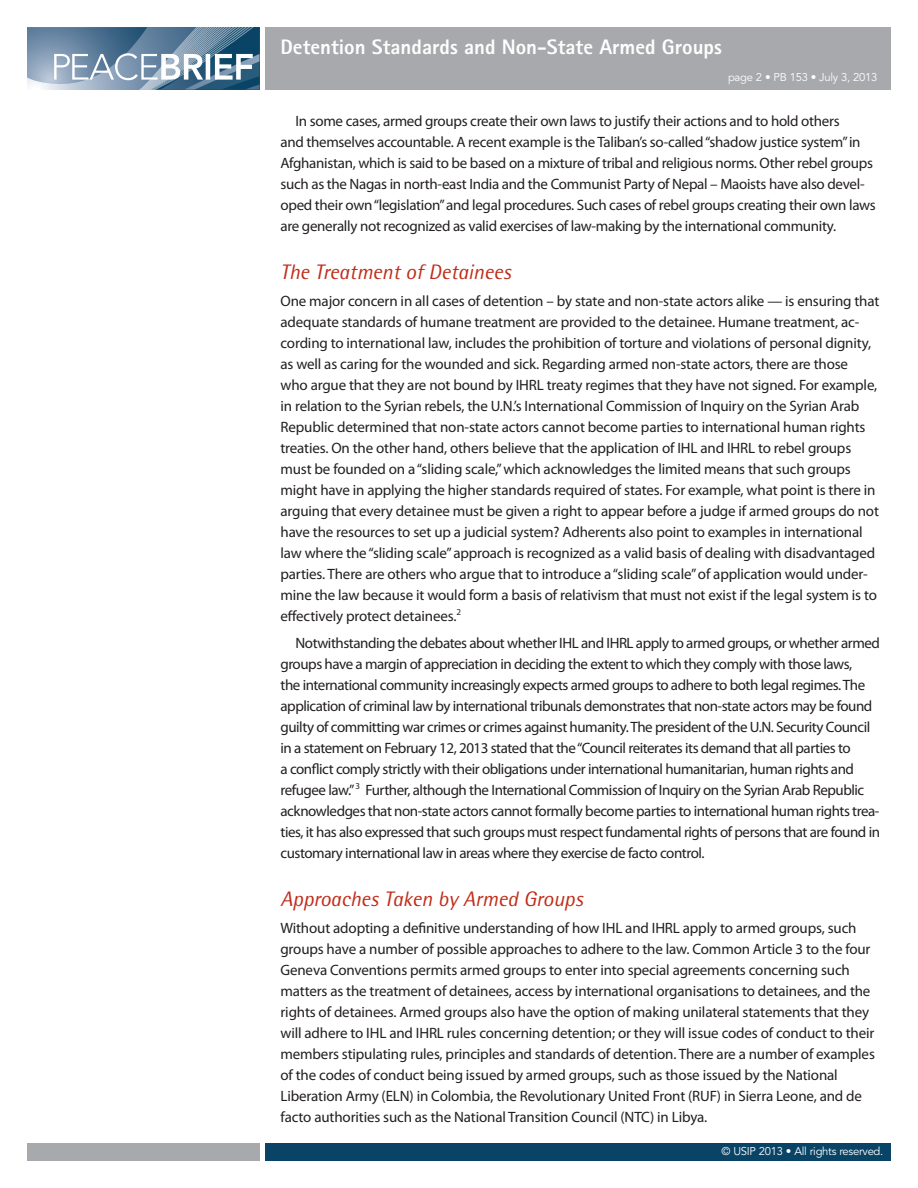
<style>
.page{position:relative;width:918px;height:1188px;background:#fff}
.page>*{position:absolute;margin:0;border:0;box-sizing:border-box;transform-origin:0 0}
.A2_head{font:italic 21px "Rotis Semi Sans";color:#c02d19}
.t1{font:800 21px "Rotis Sans Serif";color:#fff}
.bodytext{font:15px/21px "Myriad Pro";letter-spacing:-.01em;color:#231f20}
.bodytext_indent{font:15px/21px "Myriad Pro";letter-spacing:-.03em;color:#231f20}
.About_the_Report_-_D{font:11.25px "Avenir LT Std";letter-spacing:-.025em;color:#fff}
</style>
<div class="page">
<div style="left:265px;top:1143px;width:626px;height:18px;background:#094466"></div>
<div style="left:27px;top:1143px;width:233px;height:18px;background:#a8a9ad"></div>
<div style="left:265px;top:27px;width:626px;height:63px;background:#a8a9ad"></div>
<svg style="left:27px;top:27px;width:233px;height:63px;background:#7894ac"></svg>
<h1 class="t1" style="left:280px;top:34px;width:443px">Detention Standards and Non-State Armed Groups</h1>
<p class="About_the_Report_-_D" style="left:728px;top:71px;width:151px">page 2 • PB 153 • July 3, 2013</p>
<p class="bodytext_indent" style="left:280px;top:110px;width:597px;text-indent:15px">In some cases, armed groups create their own laws to justify their actions and to hold others<br>and themselves accountable. A recent example is the Taliban’s so-called“shadow justice system”in Afghanistan, which is said to be based on a mixture of tribal and religious norms. Other rebel groups such as the Nagas in north-east India and the Communist Party of Nepal – Maoists have also devel&shy;oped their own“legislation”and legal procedures. Such cases of rebel groups creating their own laws are generally not recognized as valid exercises of law-making by the international community.</p>
<p class="A2_head" style="left:280px;top:259px;width:232px">The Treatment of Detainees</p>
<p class="bodytext" style="left:280px;top:290px;width:600px">One major concern in all cases of detention – by state and non-state actors alike — is ensuring that adequate standards of humane treatment are provided to the detainee. Humane treatment, ac&shy;cording to international law, includes the prohibition of torture and violations of personal dignity, as well as caring for the wounded and sick. Regarding armed non-state actors, there are those<br>who argue that they are not bound by IHRL treaty regimes that they have not signed. For example, in relation to the Syrian rebels, the U.N.’s International Commission of Inquiry on the Syrian Arab Republic determined that non-state actors cannot become parties to international human rights treaties. On the other hand, others believe that the application of IHL and IHRL to rebel groups must be founded on a“sliding scale,”which acknowledges the limited means that such groups might have in applying the higher standards required of states. For example, what point is there in arguing that every detainee must be given a right to appear before a judge if armed groups do not have the resources to set up a judicial system? Adherents also point to examples in international law where the“sliding scale”approach is recognized as a valid basis of dealing with disadvantaged parties. There are others who argue that to introduce a“sliding scale”of application would under&shy;mine the law because it would form a basis of relativism that must not exist if the legal system is to effectively protect detainees.<sup>2</sup></p>
<p class="bodytext_indent" style="left:280px;top:632px;width:601px;text-indent:15px">Notwithstanding the debates about whether IHL and IHRL apply to armed groups, or whether armed groups have a margin of appreciation in deciding the extent to which they comply with those laws,<br>the international community increasingly expects armed groups to adhere to both legal regimes.The application of criminal law by international tribunals demonstrates that non-state actors may be found guilty of committing war crimes or crimes against humanity.The president of the U.N. Security Council in a statement on February 12, 2013 stated that the“Council reiterates its demand that all parties to<br>a conflict comply strictly with their obligations under international humanitarian, human rights and refugee law.”<sup>3</sup> Further, although the International Commission of Inquiry on the Syrian Arab Republic acknowledges that non-state actors cannot formally become parties to international human rights trea&shy;ties, it has also expressed that such groups must respect fundamental rights of persons that are found in customary international law in areas where they exercise de facto control.</p>
<p class="A2_head" style="left:280px;top:886px;width:304px">Approaches Taken by Armed Groups</p>
<p class="bodytext" style="left:280px;top:917px;width:596px">Without adopting a definitive understanding of how IHL and IHRL apply to armed groups, such groups have a number of possible approaches to adhere to the law. Common Article 3 to the four Geneva Conventions permits armed groups to enter into special agreements concerning such matters as the treatment of detainees, access by international organisations to detainees, and the rights of detainees. Armed groups also have the option of making unilateral statements that they will adhere to IHL and IHRL rules concerning detention; or they will issue codes of conduct to their members stipulating rules, principles and standards of detention. There are a number of examples of the codes of conduct being issued by armed groups, such as those issued by the National Liberation Army (ELN) in Colombia, the Revolutionary United Front (RUF) in Sierra Leone, and de facto authorities such as the National Transition Council (NTC) in Libya.</p>
<p class="About_the_Report_-_D" style="left:722px;top:1145px;width:163px">© USIP 2013 • All rights reserved.</p>
</div>
